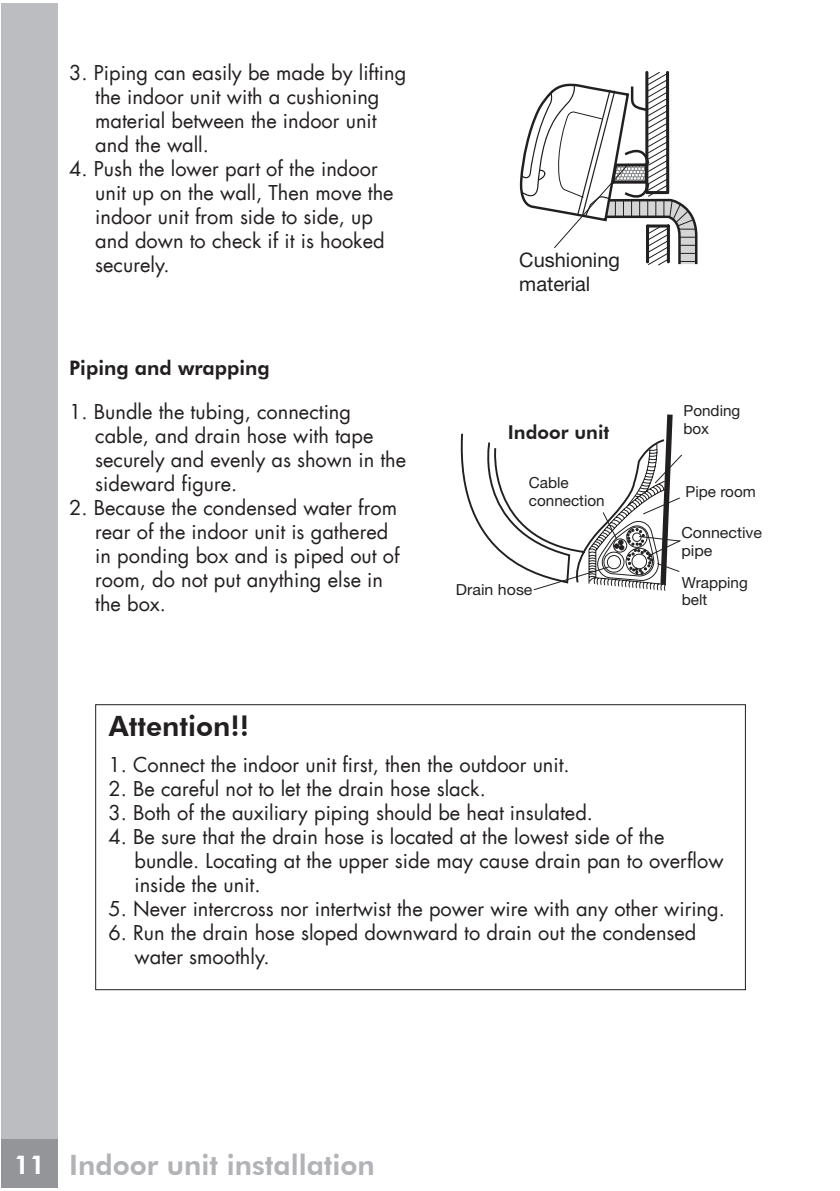
<style>
.page{position:relative;width:840px;height:1191px;background:#fff}
.page>*{position:absolute;margin:0;border:0;box-sizing:border-box;transform-origin:0 0}
.t1{font:800 28px "Futura BT";color:#b2b3b7}
.t2{font:800 28px "Futura BT";color:#231f20}
.t3{font:20px/24px "Futura LT";color:#231f20}
.t4{font:20px/23.2px "Helvetica Neue";color:#221f21}
.t5{font:800 20px "Futura BT";color:#231f20}
.t6{font:800 19px "Futura BT";color:#221f21}
.t7{font:15.2px/17.8px "Helvetica Neue";color:#221f21}
.t8{font:15.2px/17.8px "Helvetica Neue";color:#221f21;scale:1.04 1}
.s1{font-size:26px;color:#fff}
</style>
<div class="page">
<div style="left:1px;top:3px;width:57px;height:1184px;background:#bcbdc0"></div>
<div style="left:1px;top:1139px;width:57px;height:48px;background:#939598"></div>
<svg style="left:519px;top:71px;width:179px;height:195px"></svg>
<svg style="left:460px;top:414px;width:222px;height:177px"></svg>
<div style="left:95px;top:704px;width:650px;height:286px;border:1px solid #231f20"></div>
<p class="t3" style="left:95px;top:61px;width:312px;text-indent:-26px">3. Piping can easily be made by lifting the indoor unit with a cushioning material between the indoor unit and the wall.</p>
<p class="t3" style="left:95px;top:157px;width:300px;text-indent:-26px">4. Push the lower part of the indoor unit up on the wall, Then move the indoor unit from side to side, up and down to check if it is hooked securely.</p>
<p class="t5" style="left:69px;top:356px;width:202px">Piping and wrapping</p>
<p class="t3" style="left:95px;top:400px;width:312px;text-indent:-26px">1. Bundle the tubing, connecting cable, and drain hose with tape securely and evenly as shown in the sideward figure.</p>
<p class="t3" style="left:95px;top:496px;width:306px;text-indent:-26px">2. Because the condensed water from rear of the indoor unit is gathered in ponding box and is piped out of room, do not put anything else in the box.</p>
<p class="t4" style="left:519px;top:248px;width:102px">Cushioning material</p>
<p class="t6" style="left:507px;top:421px;width:103px">Indoor unit</p>
<p class="t7" style="left:528px;top:473px;width:41px">Cable</p>
<p class="t7" style="left:528px;top:491px;width:77px">connection</p>
<p class="t8" style="left:455px;top:580px;width:75px">Drain hose</p>
<p class="t7" style="left:683px;top:401px;width:58px">Ponding box</p>
<p class="t7" style="left:685px;top:482px;width:72px">Pipe room</p>
<p class="t8" style="left:681px;top:523px;width:79px">Connective pipe</p>
<p class="t7" style="left:681px;top:573px;width:67px">Wrapping belt</p>
<h1 class="t2" style="left:109px;top:708px;width:142px">Attention!!</h1>
<p class="t3" style="left:108px;top:752px;width:462px">1. Connect the indoor unit first, then the outdoor unit.</p>
<p class="t3" style="left:108px;top:776px;width:379px">2. Be careful not to let the drain hose slack.</p>
<p class="t3" style="left:108px;top:800px;width:486px">3. Both of the auxiliary piping should be heat insulated.</p>
<p class="t3" style="left:134px;top:824px;width:590px;text-indent:-26px">4. Be sure that the drain hose is located at the lowest side of the bundle. Locating at the upper side may cause drain pan to overflow inside the unit.</p>
<p class="t3" style="left:108px;top:896px;width:617px">5. Never intercross nor intertwist the power wire with any other wiring.</p>
<p class="t3" style="left:134px;top:920px;width:563px;text-indent:-26px">6. Run the drain hose sloped downward to drain out the condensed water smoothly.</p>
<h1 class="t1" style="left:14px;top:1147px;width:362px"><span class="s1">11</span> Indoor unit installation</h1>
</div>
